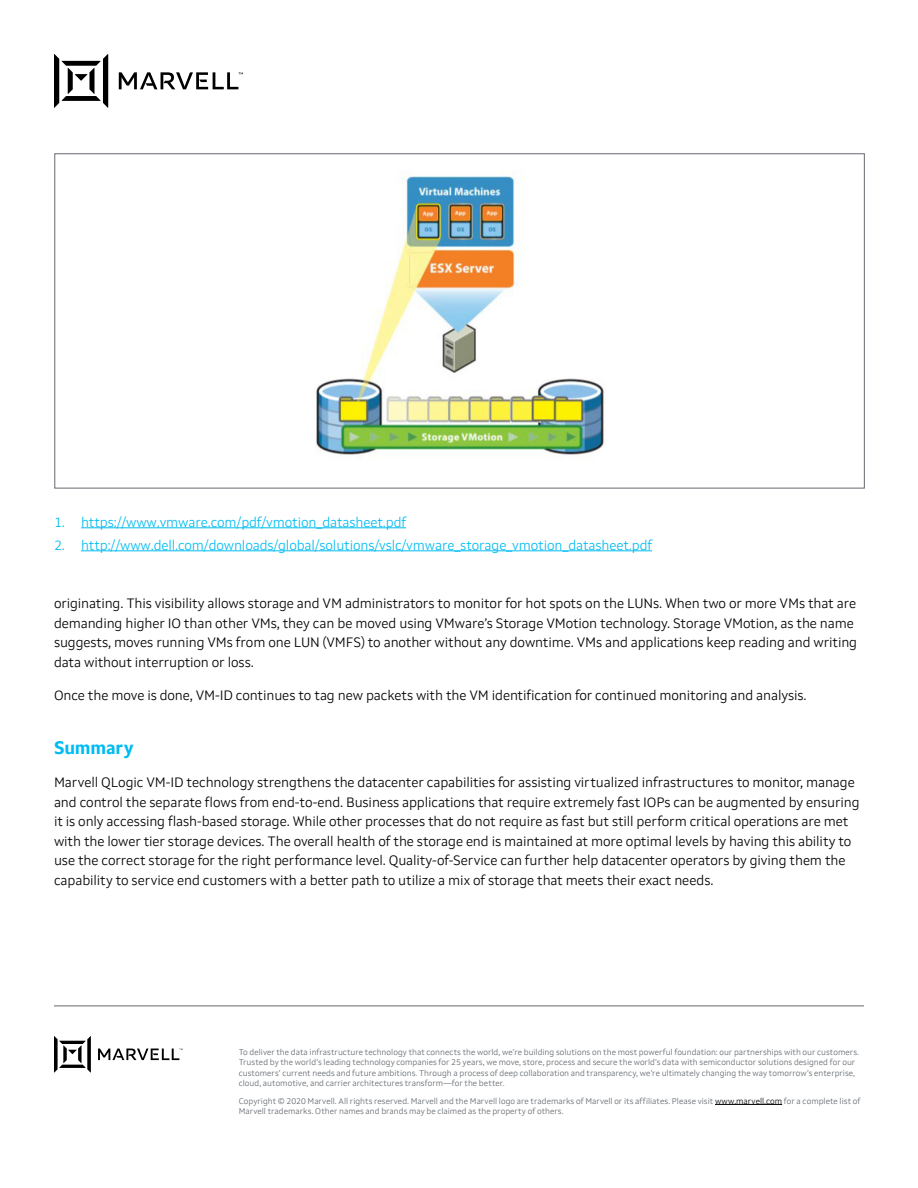
<style>
.page{position:relative;width:918px;height:1188px;background:#fff}
.page>*{position:absolute;margin:0;border:0;box-sizing:border-box;transform-origin:0 0}
.Body_Headings{font:700 18px "Setimo";letter-spacing:-.01em;color:#00bcf2}
.Body_Copy{font:300 13.5px/19.5px "Setimo";letter-spacing:-.01em;color:#000302}
.B1_Body1{font:300 13.5px "Setimo";letter-spacing:-.01em;color:#00bcf2}
.t1{font:300 8.25px/10.5px "Setimo";color:#64696f}
.s1{color:#000302}
</style>
<div class="page">
<hr style="left:715px;top:1104px;width:67px;height:1px;background:#000302">
<svg style="left:54px;top:1036px;width:129px;height:37px"></svg>
<hr style="left:54px;top:1006px;width:810px;height:1px;background:#64696f">
<svg style="left:54px;top:54px;width:189px;height:54px"></svg>
<hr style="left:81px;top:527px;width:325px;height:1px;background:#00bcf2">
<hr style="left:81px;top:550px;width:571px;height:1px;background:#00bcf2">
<img style="left:316px;top:171px;width:290px;height:284px">
<p class="B1_Body1" style="left:54px;top:514px;width:354px">1. https://www.vmware.com/pdf/vmotion_datasheet.pdf</p>
<p class="B1_Body1" style="left:54px;top:537px;width:600px">2. http://www.dell.com/downloads/global/solutions/vslc/vmware_storage_vmotion_datasheet.pdf</p>
<p class="Body_Copy" style="left:54px;top:594px;width:805px">originating. This visibility allows storage and VM administrators to monitor for hot spots on the LUNs. When two or more VMs that are demanding higher IO than other VMs, they can be moved using VMware’s Storage VMotion technology. Storage VMotion, as the name suggests, moves running VMs from one LUN (VMFS) to another without any downtime. VMs and applications keep reading and writing data without interruption or loss.</p>
<p class="Body_Copy" style="left:54px;top:685px;width:754px">Once the move is done, VM-ID continues to tag new packets with the VM identification for continued monitoring and analysis.</p>
<h3 class="Body_Headings" style="left:54px;top:737px;width:81px">Summary</h3>
<p class="Body_Copy" style="left:54px;top:773px;width:807px">Marvell QLogic VM-ID technology strengthens the datacenter capabilities for assisting virtualized infrastructures to monitor, manage and control the separate flows from end-to-end. Business applications that require extremely fast IOPs can be augmented by ensuring it is only accessing flash-based storage. While other processes that do not require as fast but still perform critical operations are met with the lower tier storage devices. The overall health of the storage end is maintained at more optimal levels by having this ability to use the correct storage for the right performance level. Quality-of-Service can further help datacenter operators by giving them the capability to service end customers with a better path to utilize a mix of storage that meets their exact needs.</p>
<p class="t1" style="left:239px;top:1047px;width:622px">To deliver the data infrastructure technology that connects the world, we’re building solutions on the most powerful foundation: our partnerships with our customers.<br>Trusted by the world’s leading technology companies for 25 years, we move, store, process and secure the world’s data with semiconductor solutions designed for our customers’ current needs and future ambitions. Through a process of deep collaboration and transparency, we’re ultimately changing the way tomorrow’s enterprise, cloud, automotive, and carrier architectures transform—for the better.</p>
<p class="t1" style="left:239px;top:1095px;width:623px">Copyright © 2020 Marvell. All rights reserved. Marvell and the Marvell logo are trademarks of Marvell or its affiliates. Please visit <span class="s1">www.marvell.com</span> for a complete list of<br>Marvell trademarks. Other names and brands may be claimed as the property of others.</p>
</div>
